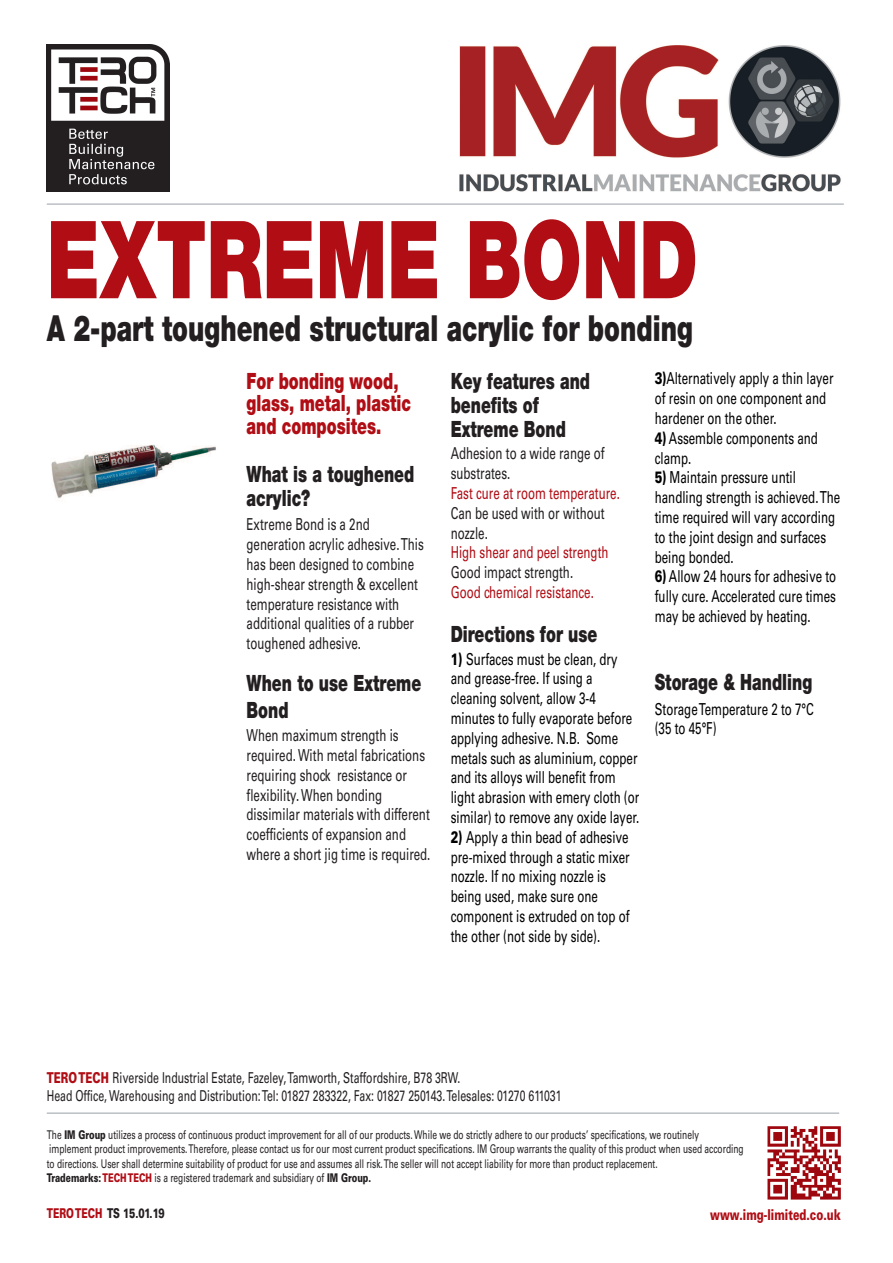
<style>
.page{position:relative;width:893px;height:1263px;background:#fff}
.page>*{position:absolute;margin:0;border:0;box-sizing:border-box;transform-origin:0 0}
.t1{font:900 108px "Helvetica Neue LT Com";color:#b00d15;scale:.7 1}
.t2{font:900 36px "Helvetica Neue LT Com";color:#231f20;scale:.7 1}
.t3{font:900 22.5px/24px "Helvetica Neue LT Com";color:#231f20;scale:.7 1}
.t4{font:900 22.5px/22.5px "Helvetica Neue LT Com";color:#b00d15;scale:.7 1}
.t5{font:16.5px/19.8px "Univers LT";color:#000;scale:.7 1}
.t6{font:16.5px/19.8px "Univers LT";color:#231f20;scale:.7 1}
.t7{font:16.5px "Univers LT";color:#b00d15;scale:.7 1}
.t8{font:15px/18px "Univers LT";color:#231f20;scale:.7 1}
.t9{font:900 15px "Univers LT";color:#b00d15;scale:.7 1}
.t10{font:900 13.5px "Univers LT";color:#231f20;scale:.7 1}
.t11{font:12px/14.4px "Univers LT";color:#231f20;scale:.7 1}
.s1{font-weight:900}
.s2{font-weight:900;color:#b00d15}
.s3{color:#b00d15}
</style>
<div class="page">
<img style="left:459px;top:46px;width:382px;height:146px">
<img style="left:47px;top:45px;width:122px;height:146px">
<hr style="left:47px;top:203px;width:797px;height:2px;background:#bbc0c5">
<img style="left:51px;top:444px;width:165px;height:55px">
<hr style="left:47px;top:1112px;width:792px;height:2px;background:#bbc0c5">
<img style="left:767px;top:1126px;width:74px;height:74px">
<h1 class="t1" style="left:47px;top:195px;width:932px">EXTREME BOND</h1>
<h2 class="t2" style="left:47px;top:307px;width:925px">A 2-part toughened structural acrylic for bonding</h2>
<h3 class="t4" style="left:247px;top:369px;width:237px">For bonding wood, glass, metal, plastic and composites.</h3>
<h3 class="t3" style="left:247px;top:461px;width:241px">What is a toughened acrylic?</h3>
<p class="t6" style="left:247px;top:515px;width:255px">Extreme Bond is a 2nd generation acrylic adhesive.This has been designed to combine high-shear strength &amp; excellent temperature resistance with additional qualities of a rubber toughened adhesive.</p>
<h3 class="t3" style="left:247px;top:669px;width:251px;line-height:27.2px">When to use Extreme<br>Bond</h3>
<p class="t6" style="left:247px;top:725px;width:264px">When maximum strength is required. With metal fabrications requiring shock resistance or flexibility. When bonding dissimilar materials with different coefficients of expansion and where a short jig time is required.</p>
<h3 class="t3" style="left:451px;top:368px;width:201px">Key features and benefits of<br>Extreme Bond</h3>
<p class="t6" style="left:451px;top:444px;width:222px">Adhesion to a wide range of substrates.</p>
<p class="t7" style="left:451px;top:483px;width:243px">Fast cure at room temperature.</p>
<p class="t6" style="left:451px;top:503px;width:222px">Can be used with or without nozzle.</p>
<p class="t7" style="left:451px;top:543px;width:227px">High shear and peel strength</p>
<p class="t6" style="left:451px;top:562px;width:177px">Good impact strength.</p>
<p class="t7" style="left:451px;top:582px;width:206px">Good chemical resistance.</p>
<h3 class="t3" style="left:451px;top:622px;width:211px">Directions for use</h3>
<p class="t5" style="left:451px;top:649px;width:271px"><span class="s1">1)</span> Surfaces must be clean, dry and grease-free. If using a cleaning solvent, allow 3-4 minutes to fully evaporate before applying adhesive. N.B. Some metals such as aluminium, copper and its alloys will benefit from light abrasion with emery cloth (or similar) to remove any oxide layer.</p>
<p class="t5" style="left:451px;top:827px;width:257px"><span class="s1">2)</span> Apply a thin bead of adhesive pre-mixed through a static mixer nozzle. If no mixing nozzle is being used, make sure one component is extruded on top of the other (not side by side).</p>
<p class="t5" style="left:655px;top:369px;width:257px"><span class="s1">3)</span>Alternatively apply a thin layer of resin on one component and hardener on the other.</p>
<p class="t5" style="left:655px;top:428px;width:234px"><span class="s1">4)</span> Assemble components and clamp.</p>
<p class="t5" style="left:655px;top:468px;width:266px"><span class="s1">5)</span> Maintain pressure until handling strength is achieved.The time required will vary according to the joint design and surfaces being bonded.</p>
<p class="t5" style="left:655px;top:567px;width:261px;text-align:justify"><span class="s1">6)</span> Allow 24 hours for adhesive to fully cure. Accelerated cure times may be achieved by heating.</p>
<h3 class="t3" style="left:655px;top:670px;width:227px">Storage &amp; Handling</h3>
<p class="t5" style="left:655px;top:699px;width:229px">StorageTemperature 2 to 7°C (35 to 45°F)</p>
<p class="t8" style="left:47px;top:1069px;width:737px"><span class="s2">TEROTECH</span> Riverside Industrial Estate, Fazeley,Tamworth, Staffordshire, B78 3RW.<br>Head Office, Warehousing and Distribution:Tel: 01827 283322, Fax: 01827 250143.Telesales: 01270 611031</p>
<p class="t11" style="left:47px;top:1127px;width:997px">The <span class="s1">IM Group</span> utilizes a process of continuous product improvement for all of our products. While we do strictly adhere to our products’ specifications, we routinely implement product improvements.Therefore, please contact us for our most current product specifications. IM Group warrants the quality of this product when used according to directions. User shall determine suitability of product for use and assumes all risk.The seller will not accept liability for more than product replacement.<br><span class="s1">Trademarks:</span><span class="s2">TECHTECH</span> is a registered trademark and subsidiary of <span class="s1">IM Group.</span></p>
<p class="t10" style="left:47px;top:1204px;width:170px"><span class="s3">TEROTECH</span> TS 15.01.19</p>
<p class="t9" style="left:710px;top:1205px;width:188px">www.img-limited.co.uk</p>
</div>
